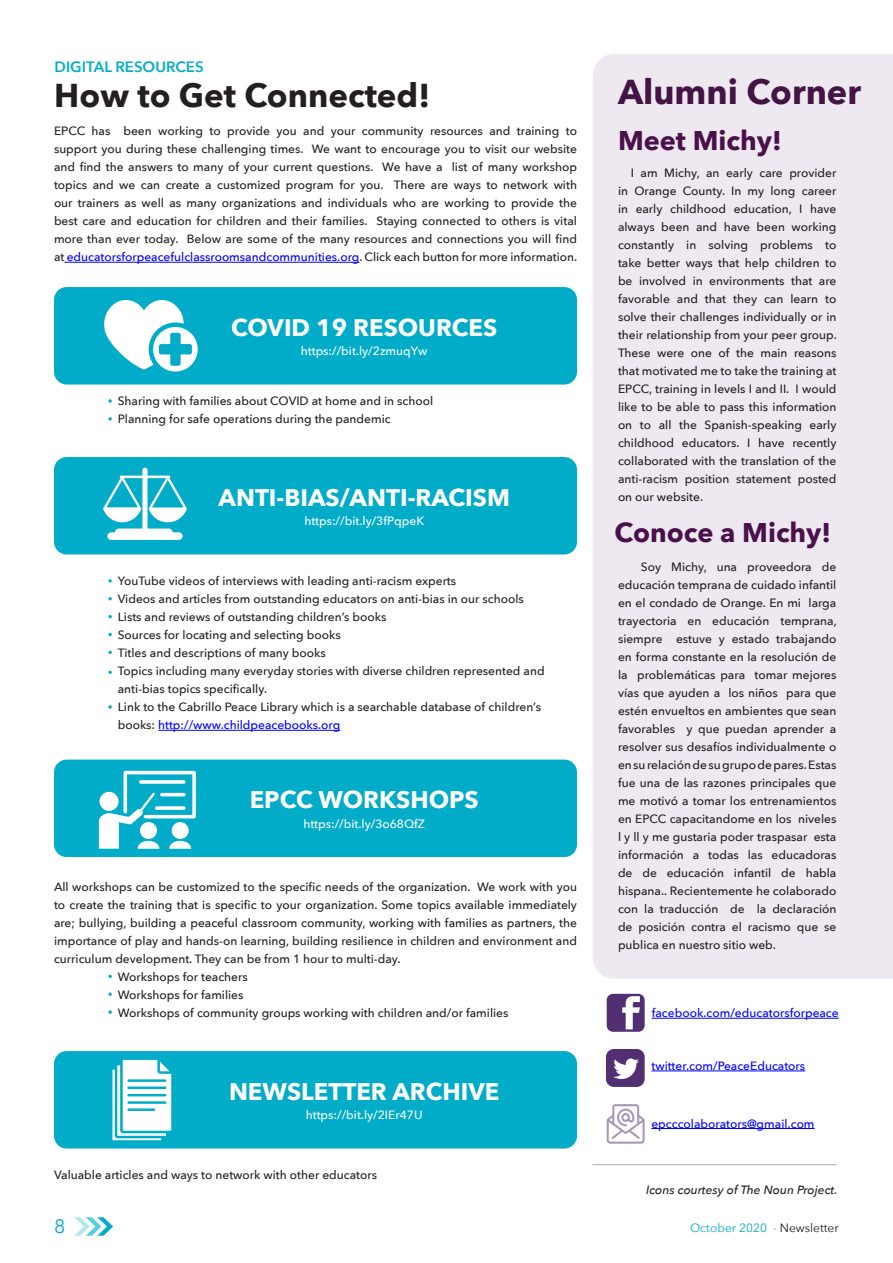
<style>
.page{position:relative;width:893px;height:1263px;background:#fff}
.page>*{position:absolute;margin:0;border:0;box-sizing:border-box;transform-origin:0 0}
._02_Article_Title{font:700 34.5px "Avenir Next";color:#441445}
._02_Article_Title-2{font:700 33px "Avenir Next";color:#231f20}
._02_Article_Title-3{font:700 27px "Avenir Next";color:#4a104a}
._01a_SubHeadline{font:700 24px "Avenir Next";color:#fff}
.t1{font:19.5px "Avenir Next";color:#00acc8}
._05a_body_text_Intro{font:600 15px "Avenir Next";color:#00acc8}
._05_body_text{font:500 12px/18px "Avenir Next";color:#231f20;text-align:justify}
.t2{font:500 12px "Avenir Next";color:#00f}
._01a_SubHeadline-2{font:500 12px "Avenir Next";color:#fff}
.t3{font:italic 500 12px "Avenir Next";color:#231f20}
.t4{font:12px "Avenir Next";color:#00acc8}
.s1{color:#231f20}
</style>
<div class="page">
<svg style="left:74px;top:1217px;width:39px;height:19px"></svg>
<div style="left:593px;top:54px;width:300px;height:925px;background:#eee9f1"></div>
<hr style="left:64px;top:262px;width:295px;height:1px;background:#00f">
<hr style="left:158px;top:730px;width:182px;height:1px;background:#00f">
<div style="left:54px;top:287px;width:523px;height:97px;background:#00acc8;border-radius:13px"></div>
<svg style="left:104px;top:300px;width:94px;height:72px"></svg>
<div style="left:54px;top:457px;width:523px;height:97px;background:#00acc8;border-radius:13px"></div>
<svg style="left:103px;top:468px;width:84px;height:72px"></svg>
<div style="left:54px;top:759px;width:523px;height:98px;background:#00acc8;border-radius:13px"></div>
<svg style="left:99px;top:771px;width:97px;height:78px"></svg>
<svg style="left:139px;top:780px;width:47px;height:4px"></svg>
<hr style="left:160px;top:793px;width:26px;height:3px;background:#fff;border-radius:2px">
<svg style="left:155px;top:806px;width:31px;height:4px"></svg>
<div style="left:54px;top:1051px;width:523px;height:97px;background:#00acc8;border-radius:13px"></div>
<svg style="left:112px;top:1060px;width:59px;height:80px"></svg>
<svg style="left:108px;top:399px;width:4px;height:4px"></svg>
<svg style="left:108px;top:417px;width:4px;height:4px"></svg>
<svg style="left:108px;top:579px;width:4px;height:4px"></svg>
<svg style="left:108px;top:597px;width:4px;height:3px"></svg>
<svg style="left:108px;top:615px;width:4px;height:3px"></svg>
<svg style="left:108px;top:633px;width:4px;height:3px"></svg>
<svg style="left:108px;top:651px;width:4px;height:3px"></svg>
<svg style="left:108px;top:671px;width:4px;height:3px"></svg>
<svg style="left:108px;top:705px;width:4px;height:4px"></svg>
<svg style="left:108px;top:975px;width:4px;height:3px"></svg>
<svg style="left:108px;top:992px;width:4px;height:4px"></svg>
<svg style="left:108px;top:1010px;width:4px;height:4px"></svg>
<svg style="left:607px;top:994px;width:38px;height:38px"></svg>
<svg style="left:607px;top:1104px;width:38px;height:40px"></svg>
<svg style="left:606px;top:1049px;width:39px;height:38px"></svg>
<hr style="left:652px;top:1018px;width:187px;height:1px;background:#00f">
<hr style="left:651px;top:1070px;width:154px;height:1px;background:#00f">
<hr style="left:651px;top:1128px;width:164px;height:1px;background:#00f">
<hr style="left:593px;top:1164px;width:243px;height:1px;background:#a8a9ad">
<p class="_05a_body_text_Intro" style="left:55px;top:54px;width:151px">DIGITAL RESOURCES</p>
<p class="_02_Article_Title-2" style="left:54px;top:67px;width:377px">How to Get Connected!</p>
<p class="_05_body_text" style="left:54px;top:122px;width:525px">EPCC has been working to provide you and your community resources and training to support you during these challenging times. We want to encourage you to visit our website and find the answers to many of your current questions. We have a list of many workshop topics and we can create a customized program for you. There are ways to network with our trainers as well as many organizations and individuals who are working to provide the best care and education for children and their families. Staying connected to others is vital more than ever today. Below are some of the many resources and connections you will find</p>
<p class="t2" style="left:54px;top:247px;width:525px"><span class="s1">at</span> educatorsforpeacefulclassroomsandcommunities.org<span class="s1">. Click each button for more information.</span></p>
<p class="_01a_SubHeadline" style="left:231px;top:306px;width:268px">COVID 19 RESOURCES</p>
<p class="_01a_SubHeadline-2" style="left:301px;top:341px;width:128px">https://bit.ly/2zmuqYw</p>
<p class="_05_body_text" style="left:118px;top:392px;width:317px">Sharing with families about COVID at home and in school</p>
<p class="_05_body_text" style="left:118px;top:410px;width:275px">Planning for safe operations during the pandemic</p>
<p class="_01a_SubHeadline" style="left:219px;top:476px;width:293px">ANTI-BIAS/ANTI-RACISM</p>
<p class="_01a_SubHeadline-2" style="left:304px;top:511px;width:121px">https://bit.ly/3fPqpeK</p>
<p class="_05_body_text" style="left:118px;top:572px;width:340px">YouTube videos of interviews with leading anti-racism experts</p>
<p class="_05_body_text" style="left:118px;top:590px;width:408px">Videos and articles from outstanding educators on anti-bias in our schools</p>
<p class="_05_body_text" style="left:118px;top:608px;width:270px">Lists and reviews of outstanding children’s books</p>
<p class="_05_body_text" style="left:118px;top:626px;width:224px">Sources for locating and selecting books</p>
<p class="_05_body_text" style="left:118px;top:644px;width:210px">Titles and descriptions of many books</p>
<p class="_05_body_text" style="left:118px;top:662px;width:428px">Topics including many everyday stories with diverse children represented and</p>
<p class="_05_body_text" style="left:118px;top:680px;width:151px">anti-bias topics specifically.</p>
<p class="_05_body_text" style="left:118px;top:698px;width:425px">Link to the Cabrillo Peace Library which is a searchable database of children’s</p>
<p class="t2" style="left:118px;top:715px;width:224px"><span class="s1">books:</span> http://www.childpeacebooks.org</p>
<p class="_01a_SubHeadline" style="left:250px;top:779px;width:230px">EPCC WORKSHOPS</p>
<p class="_01a_SubHeadline-2" style="left:303px;top:813px;width:123px">https://bit.ly/3o68QfZ</p>
<p class="_05_body_text" style="left:54px;top:878px;width:525px">All workshops can be customized to the specific needs of the organization. We work with you to create the training that is specific to your organization. Some topics available immediately are; bullying, building a peaceful classroom community, working with families as partners, the importance of play and hands-on learning, building resilience in children and environment and curriculum development. They can be from 1 hour to multi-day.</p>
<p class="_05_body_text" style="left:118px;top:968px;width:132px">Workshops for teachers</p>
<p class="_05_body_text" style="left:118px;top:986px;width:127px">Workshops for families</p>
<p class="_05_body_text" style="left:118px;top:1004px;width:392px">Workshops of community groups working with children and/or families</p>
<p class="_01a_SubHeadline" style="left:229px;top:1070px;width:272px">NEWSLETTER ARCHIVE</p>
<p class="_01a_SubHeadline-2" style="left:306px;top:1105px;width:118px">https://bit.ly/2IEr47U</p>
<p class="_05_body_text" style="left:54px;top:1166px;width:325px">Valuable articles and ways to network with other educators</p>
<p class="_02_Article_Title" style="left:618px;top:62px;width:245px">Alumni Corner</p>
<p class="_02_Article_Title-3" style="left:618px;top:117px;width:165px">Meet Michy!</p>
<p class="_05_body_text" style="left:618px;top:163px;width:220px;text-indent:13px">I am Michy, an early care provider in Orange County. In my long career in early childhood education, I have always been and have been working constantly in solving problems to take better ways that help children to be involved in environments that are favorable and that they can learn to solve their challenges individually or in their relationship from your peer group.<br>These were one of the main reasons that motivated me to take the training at EPCC, training in levels I and II. I would like to be able to pass this information on to all the Spanish-speaking early childhood educators. I have recently collaborated with the translation of the anti-racism position statement posted on our website.</p>
<p class="_02_Article_Title-3" style="left:615px;top:509px;width:218px">Conoce a Michy!</p>
<p class="_05_body_text" style="left:618px;top:557px;width:220px;text-indent:23px">Soy Michy, una proveedora de educación temprana de cuidado infantil en el condado de Orange. En mi larga trayectoria en educación temprana, siempre estuve y estado trabajando en forma constante en la resolución de la problemáticas para tomar mejores vías que ayuden a los niños para que estén envueltos en ambientes que sean favorables y que puedan aprender a resolver sus desafíos individualmente o en su relación de su grupo de pares. Estas fue una de las razones principales que me motivó a tomar los entrenamientos en EPCC capacitandome en los niveles l y ll y me gustaria poder traspasar esta información a todas las educadoras de de educación infantil de habla hispana.. Recientemente he colaborado con la traducción de la declaración de posición contra el racismo que se publica en nuestro sitio web.</p>
<p class="t2" style="left:652px;top:1003px;width:189px">facebook.com/educatorsforpeace</p>
<p class="t2" style="left:651px;top:1056px;width:155px">twitter.com/PeaceEducators</p>
<p class="t2" style="left:651px;top:1113px;width:165px">epcccolaborators@gmail.com</p>
<p class="t3" style="left:646px;top:1179px;width:193px">Icons courtesy of The Noun Project.</p>
<h3 class="t1" style="left:54px;top:1210px;width:13px">8</h3>
<p class="t4" style="left:690px;top:1218px;width:150px">October 2020 - <span class="s1">Newsletter</span></p>
</div>
